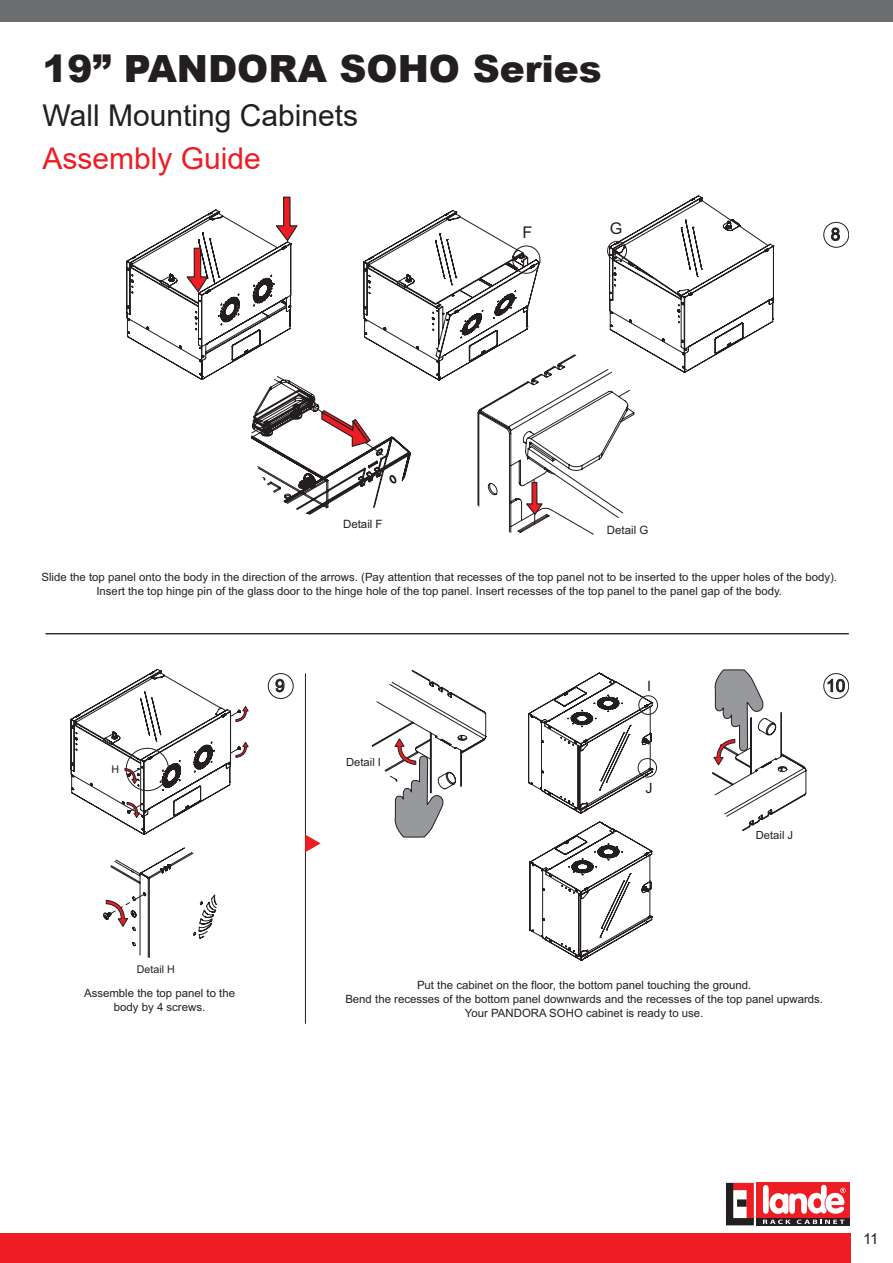
<style>
.page{position:relative;width:893px;height:1263px;background:#fff}
.page>*{position:absolute;margin:0;border:0;box-sizing:border-box;transform-origin:0 0}
.t1{font:900 37.5px "Arial";color:#231f20}
.t2{font:30px "Arial";color:#231f20}
.t3{font:30px "Arial";color:#ee1d23}
.t4{font:17.1px "Arial";color:#231f20}
.t5{font:16.2px "Arial";color:#231f20}
.t6{font:15px "Arial";color:#231f20}
.t7{font:14.25px "Arial";color:#231f20}
.t8{font:11.55px "Arial";color:#231f20}
.t9{font:11.4px/13.6px "Arial";color:#231f20;text-align:center}
.t10{font:11.25px "Arial";color:#231f20}
.t11{font:10.65px "Arial";color:#231f20}
</style>
<div class="page">
<div style="left:0;top:0;width:893px;height:21px;background:#6c6d70"></div>
<div style="left:0;top:1233px;width:850px;height:30px;background:#ee1d23"></div>
<div style="left:757px;top:1217px;width:93px;height:8px;background:#231f20"></div>
<div style="left:757px;top:1183px;width:93px;height:35px;background:#ee1d23"></div>
<svg style="left:726px;top:1183px;width:28px;height:42px"></svg>
<div style="left:737px;top:1199px;width:10px;height:8px;background:#231f20"></div>
<svg style="left:763px;top:1185px;width:83px;height:39px"></svg>
<hr style="left:305px;top:673px;width:1px;height:350px;background:#231f20">
<svg style="left:305px;top:834px;width:16px;height:18px"></svg>
<div style="left:823px;top:222px;width:26px;height:26px;border:1px solid #231f20;border-radius:50%"></div>
<div style="left:268px;top:673px;width:25px;height:26px;border:1px solid #231f20;border-radius:50%"></div>
<div style="left:823px;top:673px;width:26px;height:26px;border:1px solid #231f20;border-radius:50%"></div>
<hr style="left:46px;top:633px;width:803px;height:1px;background:#231f20">
<svg style="left:126px;top:196px;width:648px;height:184px"></svg>
<svg style="left:512px;top:241px;width:115px;height:33px"></svg>
<svg style="left:274px;top:196px;width:25px;height:47px"></svg>
<svg style="left:185px;top:247px;width:25px;height:47px"></svg>
<svg style="left:71px;top:669px;width:178px;height:166px"></svg>
<svg style="left:103px;top:847px;width:114px;height:111px"></svg>
<svg style="left:652px;top:696px;width:6px;height:81px"></svg>
<svg style="left:372px;top:670px;width:280px;height:290px"></svg>
<svg style="left:393px;top:738px;width:51px;height:208px"></svg>
<svg style="left:712px;top:633px;width:94px;height:198px"></svg>
<svg style="left:478px;top:354px;width:156px;height:181px"></svg>
<svg style="left:251px;top:376px;width:160px;height:139px"></svg>
<h1 class="t1" style="left:43px;top:42px;width:561px">19” PANDORA SOHO Series</h1>
<h2 class="t2" style="left:43px;top:94px;width:317px">Wall Mounting Cabinets</h2>
<h2 class="t3" style="left:43px;top:138px;width:220px">Assembly Guide</h2>
<h3 class="t5" style="left:522px;top:221px;width:11px">F</h3>
<h3 class="t5" style="left:610px;top:217px;width:14px">G</h3>
<h3 class="t4" style="left:831px;top:223px;width:11px">8</h3>
<p class="t8" style="left:343px;top:516px;width:41px">Detail F</p>
<p class="t8" style="left:607px;top:522px;width:43px">Detail G</p>
<p class="t9" style="left:41px;top:570px;width:797px">Slide the top panel onto the body in the direction of the arrows. (Pay attention that recesses of the top panel not to be inserted to the upper holes of the body).<br>Insert the top hinge pin of the glass door to the hinge hole of the top panel. Insert recesses of the top panel to the panel gap of the body.</p>
<p class="t11" style="left:111px;top:762px;width:9px">H</p>
<h3 class="t4" style="left:275px;top:674px;width:11px">9</h3>
<h3 class="t4" style="left:826px;top:674px;width:21px">10</h3>
<p class="t7" style="left:647px;top:676px;width:5px">I</p>
<p class="t10" style="left:346px;top:754px;width:36px">Detail I</p>
<p class="t7" style="left:645px;top:778px;width:9px">J</p>
<p class="t10" style="left:756px;top:827px;width:39px">Detail J</p>
<p class="t11" style="left:137px;top:961px;width:39px">Detail H</p>
<p class="t9" style="left:84px;top:986px;width:152px">Assemble the top panel to the body by 4 screws.</p>
<p class="t9" style="left:345px;top:978px;width:479px">Put the cabinet on the floor, the bottom panel touching the ground.<br>Bend the recesses of the bottom panel downwards and the recesses of the top panel upwards.<br>Your PANDORA SOHO cabinet is ready to use.</p>
<h3 class="t6" style="left:863px;top:1228px;width:17px">11</h3>
</div>
